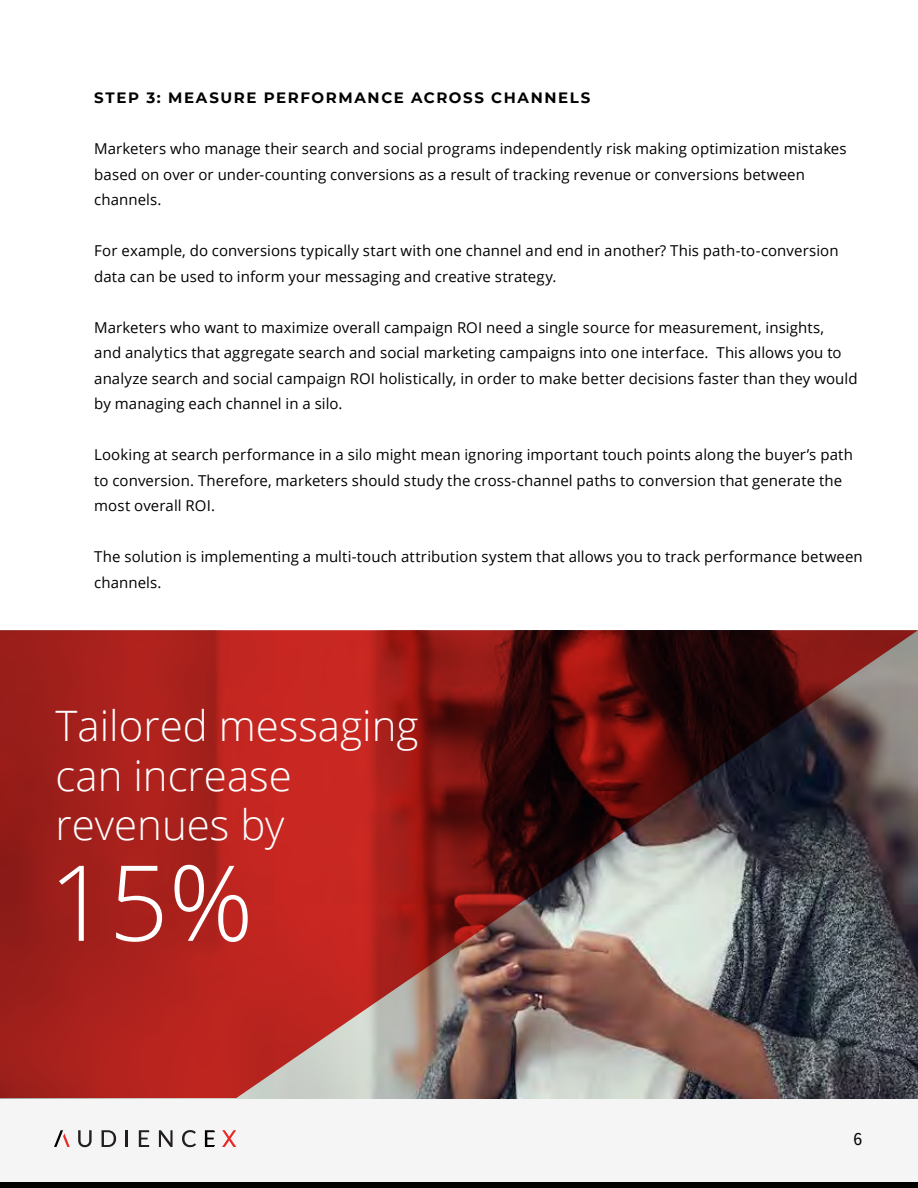
<style>
.page{position:relative;width:918px;height:1188px;background:#fff}
.page>*{position:absolute;margin:0;border:0;box-sizing:border-box;transform-origin:0 0}
.t1{font:300 105px "Open Sans";color:#fff}
.t2{font:300 42px/49.5px "Open Sans";color:#fff}
.t3{font:18px "Proxima Nova Cond";color:#000}
.t4{font:15px/25.5px "Open Sans";letter-spacing:.005em;color:#000}
.t5{font:700 15px "Montserrat";letter-spacing:.105em;color:#000}
</style>
<div class="page">
<div style="left:0;top:1098px;width:918px;height:90px;background:#f5f5f5"></div>
<svg style="left:222px;top:1130px;width:14px;height:17px"></svg>
<svg style="left:78px;top:1130px;width:14px;height:17px"></svg>
<svg style="left:102px;top:1130px;width:14px;height:17px"></svg>
<hr style="left:125px;top:1130px;width:3px;height:17px;background:#231f20">
<svg style="left:139px;top:1130px;width:10px;height:17px"></svg>
<svg style="left:159px;top:1130px;width:14px;height:17px"></svg>
<svg style="left:182px;top:1130px;width:14px;height:17px"></svg>
<svg style="left:205px;top:1130px;width:10px;height:17px"></svg>
<svg style="left:54px;top:1130px;width:16px;height:17px"></svg>
<div style="left:0;top:1182px;width:918px;height:6px;background:#000"></div>
<svg style="left:0;top:630px;width:918px;height:468px;background:#883a37"></svg>
<p class="t5" style="left:94px;top:87px;width:498px">STEP 3: MEASURE PERFORMANCE ACROSS CHANNELS</p>
<p class="t4" style="left:94px;top:136px;width:754px">Marketers who manage their search and social programs independently risk making optimization mistakes based on over or under-counting conversions as a result of tracking revenue or conversions between channels.</p>
<p class="t4" style="left:94px;top:238px;width:746px">For example, do conversions typically start with one channel and end in another? This path-to-conversion data can be used to inform your messaging and creative strategy.</p>
<p class="t4" style="left:94px;top:314px;width:765px">Marketers who want to maximize overall campaign ROI need a single source for measurement, insights,<br>and analytics that aggregate search and social marketing campaigns into one interface. This allows you to analyze search and social campaign ROI holistically, in order to make better decisions faster than they would by managing each channel in a silo.</p>
<p class="t4" style="left:94px;top:442px;width:760px">Looking at search performance in a silo might mean ignoring important touch points along the buyer’s path to conversion. Therefore, marketers should study the cross-channel paths to conversion that generate the most overall ROI.</p>
<p class="t4" style="left:94px;top:544px;width:770px">The solution is implementing a multi-touch attribution system that allows you to track performance between channels.</p>
<h2 class="t2" style="left:56px;top:700px;width:364px">Tailored messaging can increase revenues by</h2>
<h1 class="t1" style="left:49px;top:831px;width:206px">15%</h1>
<p class="t3" style="left:854px;top:1126px;width:10px">6</p>
</div>
